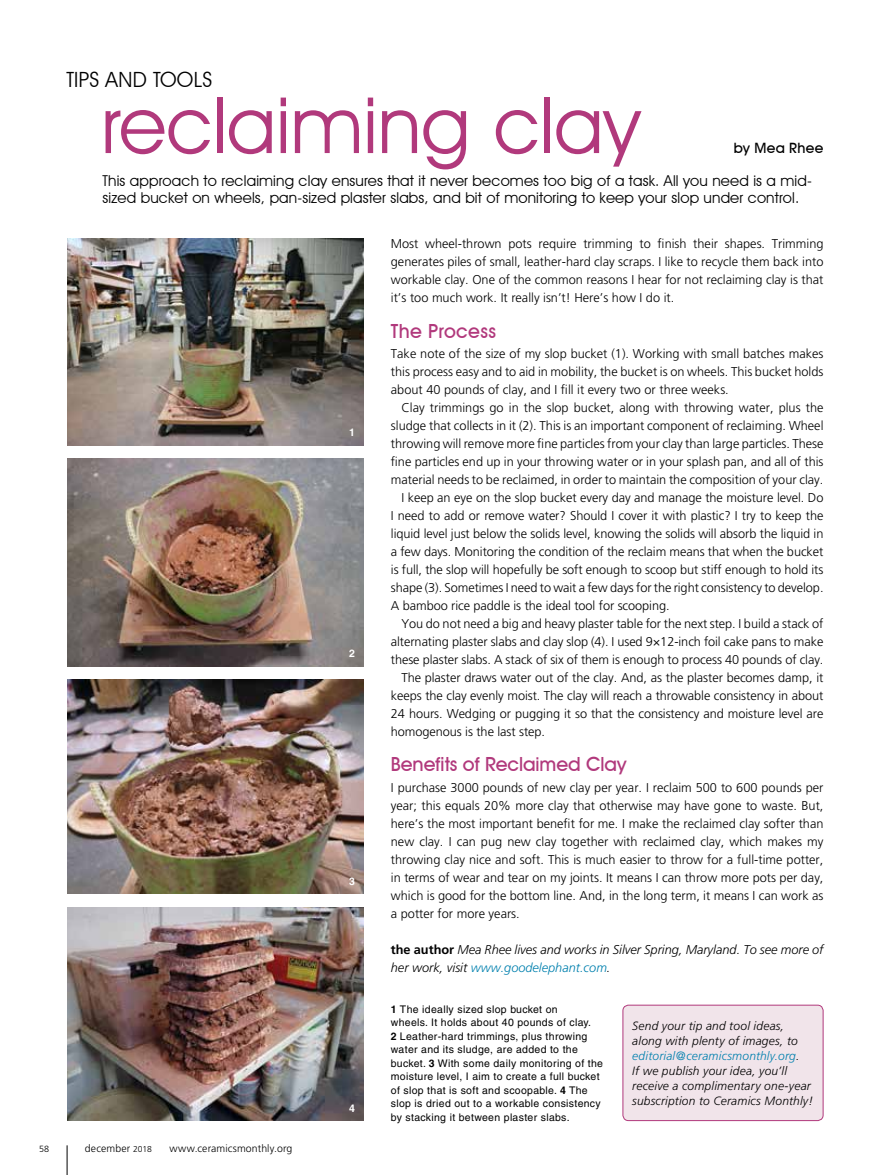
<style>
.page{position:relative;width:891px;height:1175px;background:#fff}
.page>*{position:absolute;margin:0;border:0;box-sizing:border-box;transform-origin:0 0}
.t1{font:78px "Avant Garde IT Cby BT";color:#b1397c}
.t2{font:21px "Avant Garde IT Cby BT";letter-spacing:.01em;color:#000}
.t3{font:500 19.5px "Avant Garde IT Cby BT";letter-spacing:-.005em;color:#b1397c}
.t4{font:500 19.5px "Avant Garde IT Cby BT";letter-spacing:.015em;color:#b1397c}
.t5{font:15px/16.5px "Avant Garde IT Cby BT";letter-spacing:.01em;color:#000}
.t6{font:500 14.25px "Avant Garde IT Cby BT";letter-spacing:.02em;color:#000}
.t7{font:300 12.75px/18px "Frutiger";letter-spacing:-.005em;color:#000;text-align:justify}
.t8{font:italic 300 12.75px/18px "Frutiger";color:#000}
.t9{font:italic 300 12px/15px "Frutiger";letter-spacing:.015em;color:#000}
.t10{font:10.5px/13.5px "Helvetica";letter-spacing:.03em;color:#000}
.t11{font:300 10.5px "Frutiger";letter-spacing:.01em;color:#000}
.t12{font:700 10.5px "Helvetica";color:#fff}
.t13{font:300 9px "Frutiger";color:#000}
.s1{font-size:8.55px}
.s2{font-weight:700;font-style:normal}
.s3{color:#0080ae}
.s4{font-weight:700}
</style>
<div class="page">
<svg style="left:67px;top:1145px;width:1px;height:29px"></svg>
<img style="left:68px;top:239px;width:296px;height:206px">
<img style="left:68px;top:459px;width:296px;height:207px">
<img style="left:68px;top:680px;width:296px;height:214px">
<img style="left:68px;top:907px;width:296px;height:213px">
<div style="left:623px;top:1005px;width:200px;height:115px;background:#f1e4ea;border-radius:6px"></div>
<div style="left:623px;top:1004px;width:200px;height:116px;border:1px solid #b1397c;border-radius:6px"></div>
<h2 class="t2" style="left:66px;top:67px;width:147px">TIPS AND TOOLS</h2>
<h1 class="t1" style="left:101px;top:78px;width:540px">reclaiming clay</h1>
<p class="t5" style="left:103px;top:173px;width:711px">This approach to reclaiming clay ensures that it never becomes too big of a task. All you need is a mid&shy;sized bucket on wheels, pan-sized plaster slabs, and bit of monitoring to keep your slop under control.</p>
<p class="t6" style="left:734px;top:139px;width:91px">by Mea Rhee</p>
<p class="t13" style="left:39px;top:1143px;width:12px">58</p>
<p class="t11" style="left:85px;top:1142px;width:68px">december <span class="s1">2018</span></p>
<p class="t11" style="left:169px;top:1142px;width:125px">www.ceramicsmonthly.org</p>
<p class="t12" style="left:349px;top:426px;width:7px">1</p>
<p class="t12" style="left:349px;top:647px;width:7px">2</p>
<p class="t12" style="left:349px;top:874px;width:7px">3</p>
<p class="t12" style="left:349px;top:1101px;width:7px">4</p>
<p class="t7" style="left:391px;top:235px;width:434px">Most wheel-thrown pots require trimming to finish their shapes. Trimming generates piles of small, leather-hard clay scraps. I like to recycle them back into workable clay. One of the common reasons I hear for not reclaiming clay is that it’s too much work. It really isn’t! Here’s how I do it.</p>
<h3 class="t4" style="left:391px;top:319px;width:107px">The Process</h3>
<p class="t7" style="left:391px;top:345px;width:434px">Take note of the size of my slop bucket (1). Working with small batches makes this process easy and to aid in mobility, the bucket is on wheels. This bucket holds about 40 pounds of clay, and I fill it every two or three weeks.</p>
<p class="t7" style="left:401px;top:399px;width:424px">Clay trimmings go in the slop bucket, along with throwing water, plus the</p>
<p class="t7" style="left:391px;top:417px;width:434px">sludge that collects in it (2). This is an important component of reclaiming. Wheel</p>
<p class="t7" style="left:391px;top:435px;width:434px">throwing will remove more fine particles from your clay than large particles. These</p>
<p class="t7" style="left:391px;top:453px;width:434px">fine particles end up in your throwing water or in your splash pan, and all of this</p>
<p class="t7" style="left:391px;top:471px;width:434px">material needs to be reclaimed, in order to maintain the composition of your clay.</p>
<p class="t7" style="left:401px;top:489px;width:424px">I keep an eye on the slop bucket every day and manage the moisture level. Do</p>
<p class="t7" style="left:391px;top:507px;width:434px">I need to add or remove water? Should I cover it with plastic? I try to keep the</p>
<p class="t7" style="left:391px;top:525px;width:434px">liquid level just below the solids level, knowing the solids will absorb the liquid in</p>
<p class="t7" style="left:391px;top:543px;width:434px">a few days. Monitoring the condition of the reclaim means that when the bucket</p>
<p class="t7" style="left:391px;top:561px;width:434px">is full, the slop will hopefully be soft enough to scoop but stiff enough to hold its</p>
<p class="t7" style="left:391px;top:579px;width:434px">shape (3). Sometimes I need to wait a few days for the right consistency to develop.</p>
<p class="t7" style="left:391px;top:597px;width:280px">A bamboo rice paddle is the ideal tool for scooping.</p>
<p class="t7" style="left:401px;top:615px;width:424px">You do not need a big and heavy plaster table for the next step. I build a stack of</p>
<p class="t7" style="left:391px;top:633px;width:434px">alternating plaster slabs and clay slop (4). I used 9×12-inch foil cake pans to make</p>
<p class="t7" style="left:391px;top:651px;width:434px">these plaster slabs. A stack of six of them is enough to process 40 pounds of clay.</p>
<p class="t7" style="left:401px;top:669px;width:424px">The plaster draws water out of the clay. And, as the plaster becomes damp, it</p>
<p class="t7" style="left:391px;top:687px;width:434px">keeps the clay evenly moist. The clay will reach a throwable consistency in about</p>
<p class="t7" style="left:391px;top:705px;width:434px">24 hours. Wedging or pugging it so that the consistency and moisture level are</p>
<p class="t7" style="left:391px;top:723px;width:156px">homogenous is the last step.</p>
<h3 class="t3" style="left:391px;top:752px;width:237px">Benefits of Reclaimed Clay</h3>
<p class="t7" style="left:391px;top:778px;width:434px">I purchase 3000 pounds of new clay per year. I reclaim 500 to 600 pounds per year; this equals 20% more clay that otherwise may have gone to waste. But, here’s the most important benefit for me. I make the reclaimed clay softer than new clay. I can pug new clay together with reclaimed clay, which makes my throwing clay nice and soft. This is much easier to throw for a full-time potter, in terms of wear and tear on my joints. It means I can throw more pots per day, which is good for the bottom line. And, in the long term, it means I can work as a potter for more years.</p>
<p class="t8" style="left:391px;top:940px;width:434px"><span class="s2">the author</span> Mea Rhee lives and works in Silver Spring, Maryland. To see more of her work, visit <span class="s3">www.goodelephant.com</span>.</p>
<p class="t10" style="left:391px;top:1002px;width:214px"><span class="s4">1</span> The ideally sized slop bucket on<br>wheels. It holds about 40 pounds of clay.<br><span class="s4">2</span> Leather-hard trimmings, plus throwing water and its sludge, are added to the bucket. <span class="s4">3</span> With some daily monitoring of the moisture level, I aim to create a full bucket of slop that is soft and scoopable. <span class="s4">4</span> The slop is dried out to a workable consistency by stacking it between plaster slabs.</p>
<p class="t9" style="left:632px;top:1018px;width:182px">Send your tip and tool ideas, along with plenty of images, to <span class="s3">editorial@ceramicsmonthly.org</span>.<br>If we publish your idea, you’ll receive a complimentary one-year subscription to Ceramics Monthly!</p>
</div>
